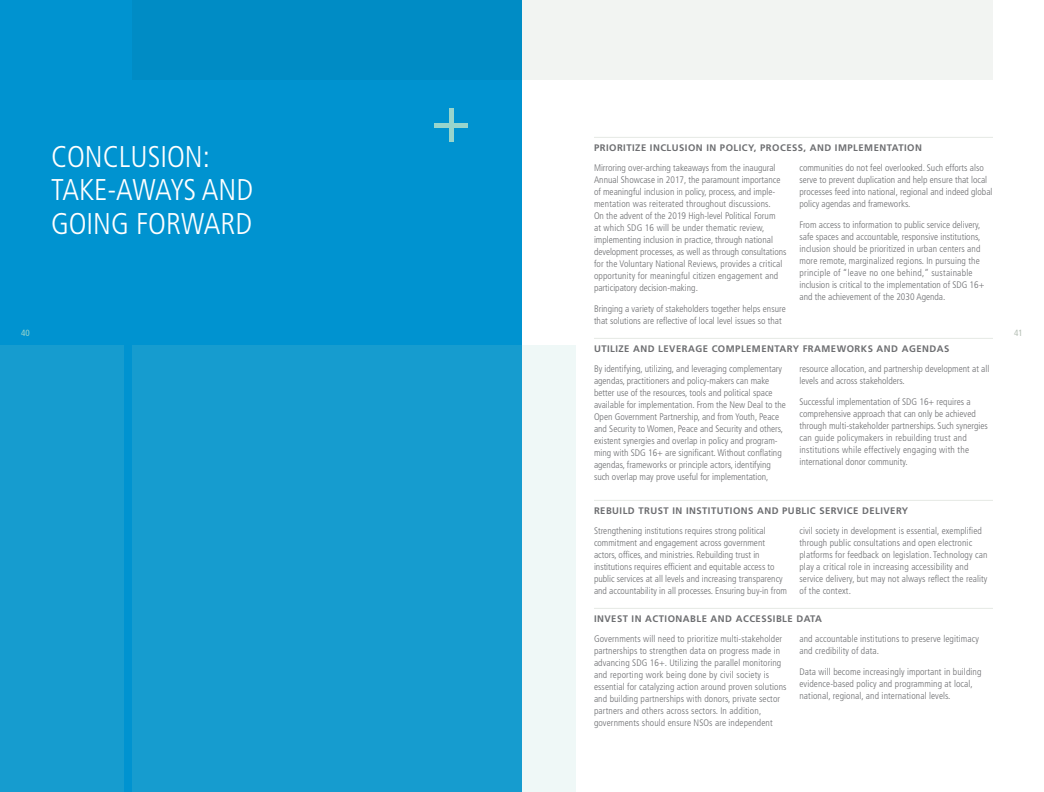
<style>
.page{position:relative;width:1044px;height:792px;background:#fff}
.page>*{position:absolute;margin:0;border:0;box-sizing:border-box;transform-origin:0 0}
.t1{font:300 condensed 30px/34px "Frutiger";color:#fff}
.t2{font:300 condensed 9.5px/12px "Frutiger";color:#6d6e71}
.t3{font:700 9.5px "Frutiger";letter-spacing:.05em;color:#6d6e71}
.t4{font:condensed 9px "Frutiger";color:#98d5cc}
.t5{font:condensed 9px "Frutiger";color:#b6c0b6}
</style>
<div class="page">
<div style="left:0;top:0;width:522px;height:792px;background:#0093d0"></div>
<svg style="left:132px;top:0;width:861px;height:79px;fill:#f2f4f2"></svg>
<div style="left:0;top:345px;width:123px;height:447px;background:#169ccf"></div>
<hr style="left:594px;top:137px;width:399px;height:1px;background:#e5e9e4">
<hr style="left:594px;top:338px;width:399px;height:1px;background:#e5e9e4">
<hr style="left:594px;top:500px;width:399px;height:1px;background:#e5e9e4">
<hr style="left:594px;top:608px;width:399px;height:1px;background:#e5e9e4">
<hr style="left:449px;top:109px;width:4px;height:33px;background:#98d5cc">
<div style="left:434px;top:123px;width:34px;height:5px;background:#98d5cc"></div>
<svg style="left:132px;top:345px;width:444px;height:447px;background:#30a7d3"></svg>
<h1 class="t1" style="left:51px;top:140px;width:204px">CONCLUSION:<br>TAKE-AWAYS AND<br>GOING FORWARD</h1>
<p class="t3" style="left:594px;top:142px;width:330px">PRIORITIZE INCLUSION IN POLICY, PROCESS, AND IMPLEMENTATION</p>
<p class="t2" style="left:594px;top:161px;width:194px">Mirroring over-arching takeaways from the inaugural Annual Showcase in 2017, the paramount importance of meaningful inclusion in policy, process, and imple&shy;mentation was reiterated throughout discussions.<br>On the advent of the 2019 High-level Political Forum<br>at which SDG 16 will be under thematic review, implementing inclusion in practice, through national development processes, as well as through consultations for the Voluntary National Reviews, provides a critical opportunity for meaningful citizen engagement and participatory decision-making.</p>
<p class="t2" style="left:594px;top:302px;width:193px">Bringing a variety of stakeholders together helps ensure that solutions are reflective of local level issues so that</p>
<p class="t2" style="left:800px;top:161px;width:195px">communities do not feel overlooked. Such efforts also serve to prevent duplication and help ensure that local processes feed into national, regional and indeed global policy agendas and frameworks.</p>
<p class="t2" style="left:800px;top:218px;width:186px">From access to information to public service delivery, safe spaces and accountable, responsive institutions, inclusion should be prioritized in urban centers and more remote, marginalized regions. In pursuing the principle of “leave no one behind,” sustainable inclusion is critical to the implementation of SDG 16+ and the achievement of the 2030 Agenda.</p>
<p class="t4" style="left:21px;top:327px;width:10px">40</p>
<p class="t5" style="left:1014px;top:327px;width:10px">41</p>
<p class="t3" style="left:594px;top:343px;width:357px">UTILIZE AND LEVERAGE COMPLEMENTARY FRAMEWORKS AND AGENDAS</p>
<p class="t2" style="left:594px;top:362px;width:193px">By identifying, utilizing, and leveraging complementary agendas, practitioners and policy-makers can make better use of the resources, tools and political space available for implementation. From the New Deal to the Open Government Partnership, and from Youth, Peace and Security to Women, Peace and Security and others, existent synergies and overlap in policy and program&shy;ming with SDG 16+ are significant. Without conflating agendas, frameworks or principle actors, identifying such overlap may prove useful for implementation,</p>
<p class="t2" style="left:800px;top:362px;width:191px">resource allocation, and partnership development at all levels and across stakeholders.</p>
<p class="t2" style="left:800px;top:395px;width:190px">Successful implementation of SDG 16+ requires a comprehensive approach that can only be achieved through multi-stakeholder partnerships. Such synergies can guide policymakers in rebuilding trust and institutions while effectively engaging with the international donor community.</p>
<p class="t3" style="left:594px;top:505px;width:316px">REBUILD TRUST IN INSTITUTIONS AND PUBLIC SERVICE DELIVERY</p>
<p class="t2" style="left:594px;top:524px;width:194px">Strengthening institutions requires strong political commitment and engagement across government actors, offices, and ministries. Rebuilding trust in institutions requires efficient and equitable access to public services at all levels and increasing transparency and accountability in all processes. Ensuring buy-in from</p>
<p class="t2" style="left:800px;top:524px;width:190px">civil society in development is essential, exemplified through public consultations and open electronic platforms for feedback on legislation. Technology can play a critical role in increasing accessibility and service delivery, but may not always reflect the reality of the context.</p>
<p class="t3" style="left:594px;top:613px;width:230px">INVEST IN ACTIONABLE AND ACCESSIBLE DATA</p>
<p class="t2" style="left:594px;top:632px;width:194px">Governments will need to prioritize multi-stakeholder partnerships to strengthen data on progress made in advancing SDG 16+. Utilizing the parallel monitoring and reporting work being done by civil society is essential for catalyzing action around proven solutions and building partnerships with donors, private sector partners and others across sectors. In addition, governments should ensure NSOs are independent</p>
<p class="t2" style="left:800px;top:632px;width:181px">and accountable institutions to preserve legitimacy and credibility of data.</p>
<p class="t2" style="left:800px;top:665px;width:183px">Data will become increasingly important in building evidence-based policy and programming at local, national, regional, and international levels.</p>
</div>
